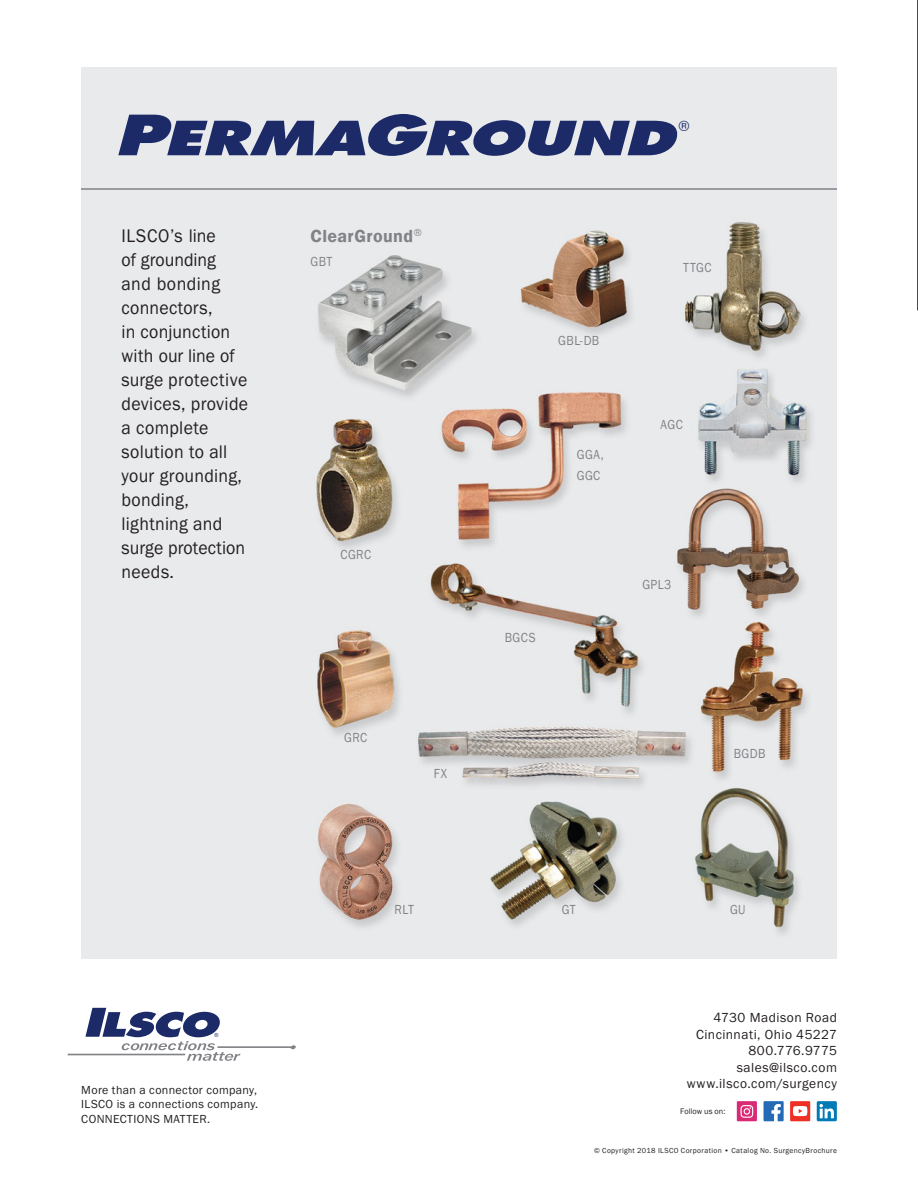
<style>
.page{position:relative;width:918px;height:1188px;background:#fff}
.page>*{position:absolute;margin:0;border:0;box-sizing:border-box;transform-origin:0 0}
.t1{font:italic 800 45.9px "Futura";color:#1c2b68;scale:1.34 1}
.t2{font:18.75px/24px "Franklin Gothic URW Boo";letter-spacing:.015em;color:#231f20;scale:.95 1}
.t3{font:18px "Franklin Gothic URW Dem";letter-spacing:.025em;color:#808285}
.t4{font:14.25px "Helvetica";color:#1c2b68}
.t5{font:13.5px/16.5px "Franklin Gothic URW Boo";letter-spacing:.035em;color:#231f20;text-align:right}
.t6{font:13.5px/21px "Franklin Gothic URW Boo";letter-spacing:.035em;color:#808285;scale:.9 1}
.t7{font:12px/14.4px "Franklin Gothic URW Boo";letter-spacing:.03em;color:#231f20;text-align:justify}
.t8{font:8.25px "Franklin Gothic URW Boo";letter-spacing:.01em;color:#231f20}
.t9{font:7.5px "Franklin Gothic URW Boo";letter-spacing:.05em;color:#231f20}
.t10{font:6px "Franklin Gothic URW Boo";color:#1c2b68}
.s1{font-size:53.85px}
</style>
<div class="page">
<img style="left:917px;top:0;width:1px;height:311px">
<img style="left:81px;top:68px;width:756px;height:891px">
<hr style="left:81px;top:188px;width:756px;height:2px;background:#808285">
<hr style="left:67px;top:1054px;width:118px;height:1px;background:#808285">
<svg style="left:85px;top:1008px;width:211px;height:53px"></svg>
<div style="left:737px;top:1101px;width:20px;height:20px;background:#da2a76"></div>
<svg style="left:741px;top:1105px;width:12px;height:13px"></svg>
<div style="left:790px;top:1101px;width:20px;height:20px;background:#ee3124"></div>
<svg style="left:793px;top:1106px;width:14px;height:10px"></svg>
<div style="left:817px;top:1101px;width:20px;height:20px;background:#007bb6"></div>
<svg style="left:819px;top:1104px;width:15px;height:14px"></svg>
<svg style="left:764px;top:1101px;width:20px;height:20px"></svg>
<h1 class="t1" style="left:114px;top:110px;width:431px"><span class="s1">P</span>ERMA<span class="s1">G</span>ROUND</h1>
<p class="t4" style="left:679px;top:115px;width:12px">®</p>
<p class="t2" style="left:122px;top:223px;width:135px">ILSCO’s line<br>of grounding and bonding connectors,<br>in conjunction with our line of surge protective devices, provide a complete solution to all your grounding, bonding, lightning and surge protection needs.</p>
<p class="t10" style="left:214px;top:1031px;width:6px">®</p>
<p class="t7" style="left:81px;top:1082px;width:179px">More than a connector company, ILSCO is a connections company.<br>CONNECTIONS MATTER.</p>
<p class="t3" style="left:310px;top:225px;width:113px">ClearGround<sup>®</sup></p>
<p class="t6" style="left:311px;top:251px;width:26px">GBT</p>
<p class="t6" style="left:340px;top:543px;width:36px">CGRC</p>
<p class="t6" style="left:344px;top:727px;width:27px">GRC</p>
<p class="t6" style="left:434px;top:762px;width:16px">FX</p>
<p class="t6" style="left:558px;top:330px;width:47px">GBL-DB</p>
<p class="t6" style="left:577px;top:444px;width:32px">GGA,<br>GGC</p>
<p class="t6" style="left:683px;top:257px;width:33px">TTGC</p>
<p class="t6" style="left:661px;top:413px;width:26px">AGC</p>
<p class="t6" style="left:505px;top:627px;width:36px">BGCS</p>
<p class="t6" style="left:642px;top:574px;width:34px">GPL3</p>
<p class="t6" style="left:734px;top:743px;width:37px">BGDB</p>
<p class="t6" style="left:395px;top:898px;width:23px">RLT</p>
<p class="t6" style="left:562px;top:898px;width:17px">GT</p>
<p class="t6" style="left:730px;top:898px;width:19px">GU</p>
<p class="t5" style="left:687px;top:1009px;width:152px">4730 Madison Road<br>Cincinnati, Ohio 45227<br>800.776.9775 sales@ilsco.com www.ilsco.com/surgency</p>
<p class="t8" style="left:680px;top:1106px;width:47px">Follow us on:</p>
<p class="t9" style="left:594px;top:1145px;width:244px">© Copyright 2018 ILSCO Corporation • Catalog No. SurgencyBrochure</p>
</div>
